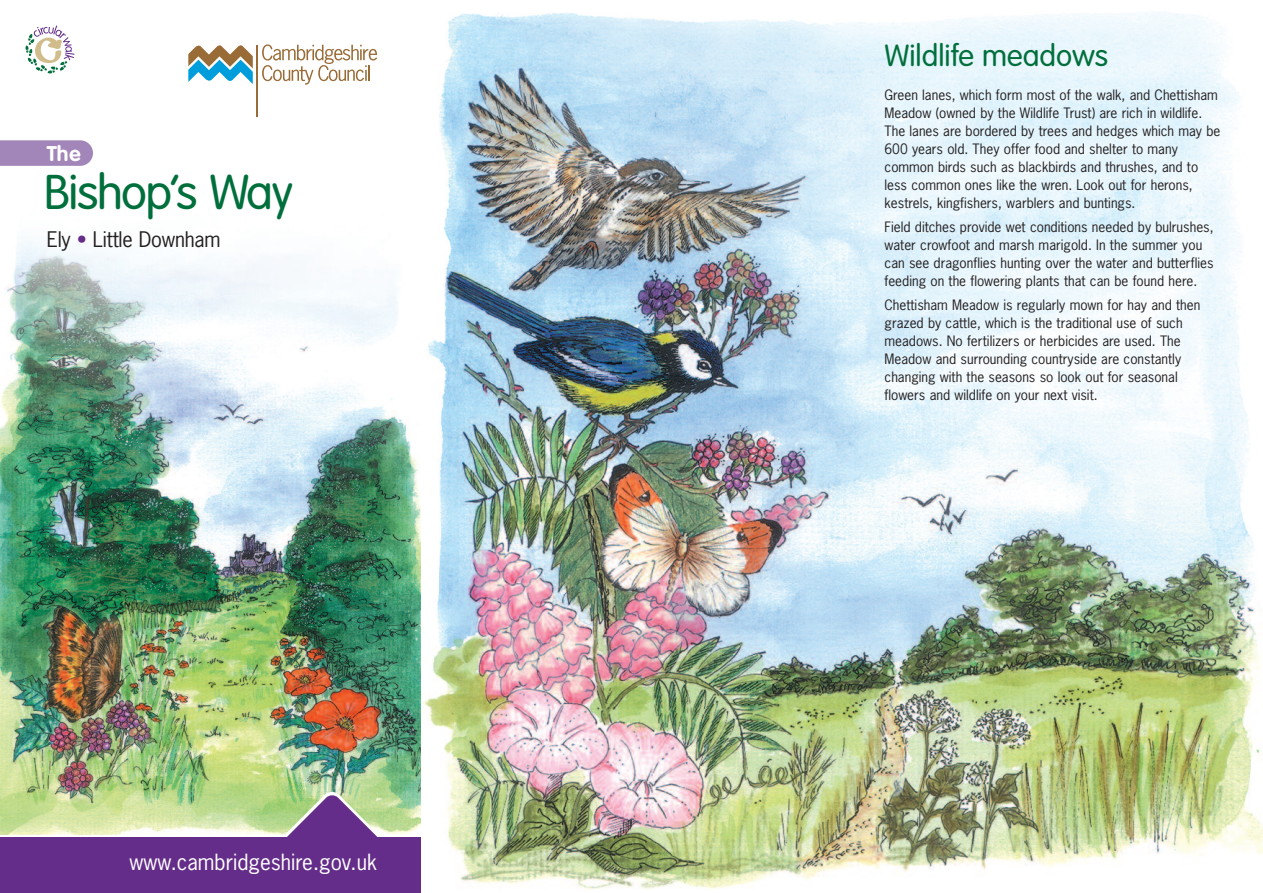
<style>
.page{position:relative;width:1263px;height:893px;background:#fff}
.page>*{position:absolute;margin:0;border:0;box-sizing:border-box;transform-origin:0 0}
.t1{font:300 48px "VAG Rounded";letter-spacing:-.025em;color:#006f3c}
.t2{font:300 30px "VAG Rounded";color:#006f3c}
.t3{font:21px "News Gothic";color:#fff}
.t4{font:700 21px "VAG Rounded";color:#fff}
.t5{font:20.25px "News Gothic";letter-spacing:-.01em;color:#231f20}
.t6{font:13.5px/18px "News Gothic";color:#231f20}
.s1{color:#642d89}
</style>
<div class="page">
<img style="left:421px;top:12px;width:842px;height:877px">
<img style="left:0;top:237px;width:421px;height:598px">
<svg style="left:188px;top:45px;width:65px;height:39px"></svg>
<hr style="left:256px;top:45px;width:2px;height:72px;background:#996b36">
<svg style="left:262px;top:44px;width:115px;height:41px"></svg>
<svg style="left:0;top:837px;width:421px;height:1px"></svg>
<div style="left:0;top:838px;width:421px;height:55px;background:#642d89"></div>
<svg style="left:280px;top:791px;width:104px;height:47px;background:#979095"></svg>
<svg style="left:0;top:140px;width:93px;height:26px;background:#a68abc"></svg>
<svg style="left:26px;top:26px;width:48px;height:47px"></svg>
<h3 class="t4" style="left:47px;top:145px;width:35px">The</h3>
<h1 class="t1" style="left:44px;top:172px;width:251px">Bishop’s Way</h1>
<h3 class="t5" style="left:47px;top:228px;width:175px">Ely <span class="s1">•</span> Little Downham</h3>
<h3 class="t3" style="left:130px;top:850px;width:249px">www.cambridgeshire.gov.uk</h3>
<h2 class="t2" style="left:884px;top:43px;width:225px">Wildlife meadows</h2>
<p class="t6" style="left:884px;top:86px;width:337px">Green lanes, which form most of the walk, and Chettisham Meadow (owned by the Wildlife Trust) are rich in wildlife.<br>The lanes are bordered by trees and hedges which may be 600 years old. They offer food and shelter to many common birds such as blackbirds and thrushes, and to less common ones like the wren. Look out for herons, kestrels, kingfishers, warblers and buntings.</p>
<p class="t6" style="left:884px;top:218px;width:331px">Field ditches provide wet conditions needed by bulrushes, water crowfoot and marsh marigold. In the summer you can see dragonflies hunting over the water and butterflies feeding on the flowering plants that can be found here.</p>
<p class="t6" style="left:884px;top:297px;width:317px">Chettisham Meadow is regularly mown for hay and then grazed by cattle, which is the traditional use of such meadows. No fertilizers or herbicides are used. The Meadow and surrounding countryside are constantly changing with the seasons so look out for seasonal flowers and wildlife on your next visit.</p>
</div>
